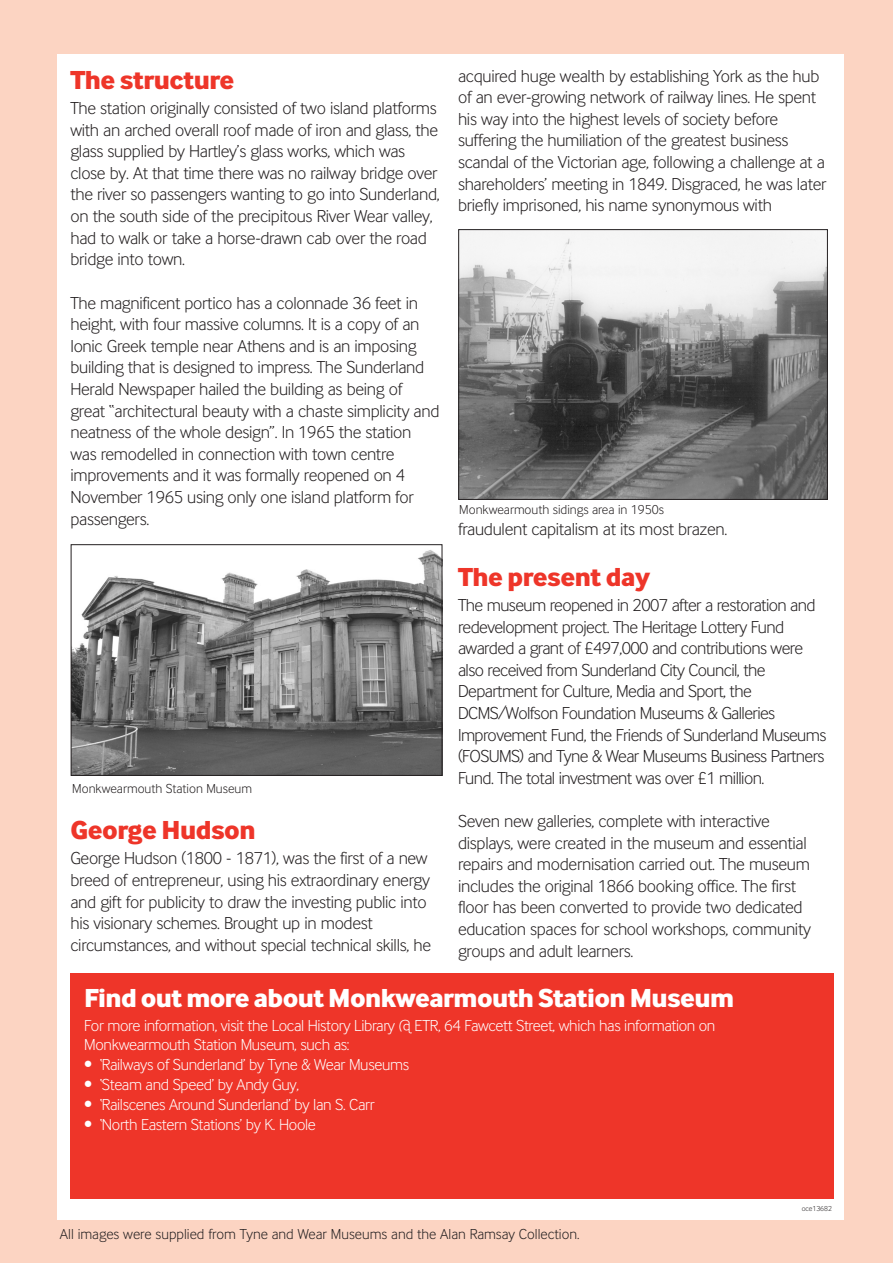
<style>
.page{position:relative;width:893px;height:1263px;background:#fcd4c2}
.page>*{position:absolute;margin:0;border:0;box-sizing:border-box;transform-origin:0 0}
.t1{font:700 27px "Inter Face Da Ma Lt";letter-spacing:-.025em;color:#fff}
.t2{font:700 27px "Inter Face Da Ma Lt";letter-spacing:-.015em;color:#ee3529}
.t3{font:18px/21.6px "Inter Face Da Ma Lt";letter-spacing:-.015em;color:#231f20}
.t4{font:16.5px/19.8px "Inter Face Da Ma Lt";letter-spacing:-.02em;color:#fff}
.t5{font:15px "Inter Face Da Ma Lt";color:#231f20}
.t6{font:13.5px "Inter Face Da Ma Lt";color:#231f20}
.t7{font:7.5px "Inter Face Da Ma Lt";color:#231f20}
</style>
<div class="page">
<div style="left:57px;top:55px;width:787px;height:1165px;background:#fff"></div>
<div style="left:70px;top:974px;width:763px;height:225px;background:#ee3529"></div>
<img style="left:73px;top:550px;width:367px;height:224px">
<div style="left:71px;top:544px;width:371px;height:232px;border:1px solid #231f20"></div>
<img style="left:460px;top:231px;width:366px;height:267px">
<div style="left:458px;top:229px;width:370px;height:271px;border:1px solid #231f20"></div>
<h1 class="t2" style="left:70px;top:71px;width:166px">The structure</h1>
<p class="t3" style="left:70px;top:99px;width:371px">The station originally consisted of two island platforms with an arched overall roof made of iron and glass, the glass supplied by Hartley’s glass works, which was close by. At that time there was no railway bridge over the river so passengers wanting to go into Sunderland, on the south side of the precipitous River Wear valley, had to walk or take a horse-drawn cab over the road bridge into town.</p>
<p class="t3" style="left:70px;top:294px;width:370px">The magnificent portico has a colonnade 36 feet in height, with four massive columns. It is a copy of an Ionic Greek temple near Athens and is an imposing building that is designed to impress. The Sunderland Herald Newspaper hailed the building as being of great “architectural beauty with a chaste simplicity and neatness of the whole design”. In 1965 the station was remodelled in connection with town centre improvements and it was formally reopened on 4<br>November 1965 using only one island platform for passengers.</p>
<p class="t6" style="left:72px;top:783px;width:181px">Monkwearmouth Station Museum</p>
<h1 class="t2" style="left:70px;top:821px;width:187px">George Hudson</h1>
<p class="t3" style="left:70px;top:849px;width:362px">George Hudson (1800 - 1871), was the first of a new breed of entrepreneur, using his extraordinary energy and gift for publicity to draw the investing public into his visionary schemes. Brought up in modest circumstances, and without special technical skills, he</p>
<p class="t3" style="left:458px;top:67px;width:370px">acquired huge wealth by establishing York as the hub of an ever-growing network of railway lines. He spent his way into the highest levels of society before suffering the humiliation of the greatest business scandal of the Victorian age, following a challenge at a shareholders’ meeting in 1849. Disgraced, he was later briefly imprisoned, his name synonymous with</p>
<p class="t6" style="left:459px;top:505px;width:206px">Monkwearmouth sidings area in 1950s</p>
<p class="t3" style="left:458px;top:520px;width:271px">fraudulent capitalism at its most brazen.</p>
<h1 class="t2" style="left:458px;top:568px;width:193px">The present day</h1>
<p class="t3" style="left:458px;top:596px;width:370px">The museum reopened in 2007 after a restoration and redevelopment project. The Heritage Lottery Fund awarded a grant of £497,000 and contributions were also received from Sunderland City Council, the Department for Culture, Media and Sport, the DCMS/Wolfson Foundation Museums &amp; Galleries Improvement Fund, the Friends of Sunderland Museums (FOSUMS) and Tyne &amp; Wear Museums Business Partners Fund. The total investment was over £1 million.</p>
<p class="t3" style="left:458px;top:812px;width:354px">Seven new galleries, complete with interactive displays, were created in the museum and essential repairs and modernisation carried out. The museum includes the original 1866 booking office. The first floor has been converted to provide two dedicated education spaces for school workshops, community groups and adult learners.</p>
<h1 class="t1" style="left:84px;top:988px;width:651px">Find out more about Monkwearmouth Station Museum</h1>
<p class="t4" style="left:84px;top:1017px;width:633px">For more information, visit the Local History Library @ ETR, 64 Fawcett Street, which has information on<br>Monkwearmouth Station Museum, such as:</p>
<p class="t4" style="left:84px;top:1056px;width:326px">• ‘Railways of Sunderland’ by Tyne &amp; Wear Museums</p>
<p class="t4" style="left:84px;top:1076px;width:216px">• ‘Steam and Speed’ by Andy Guy,</p>
<p class="t4" style="left:84px;top:1096px;width:292px">• ‘Railscenes Around Sunderland’ by Ian S. Carr</p>
<p class="t4" style="left:84px;top:1116px;width:233px">• ‘North Eastern Stations’ by K. Hoole</p>
<p class="t5" style="left:60px;top:1229px;width:521px">All images were supplied from Tyne and Wear Museums and the Alan Ramsay Collection.</p>
<p class="t7" style="left:802px;top:1206px;width:32px">oce13682</p>
</div>
